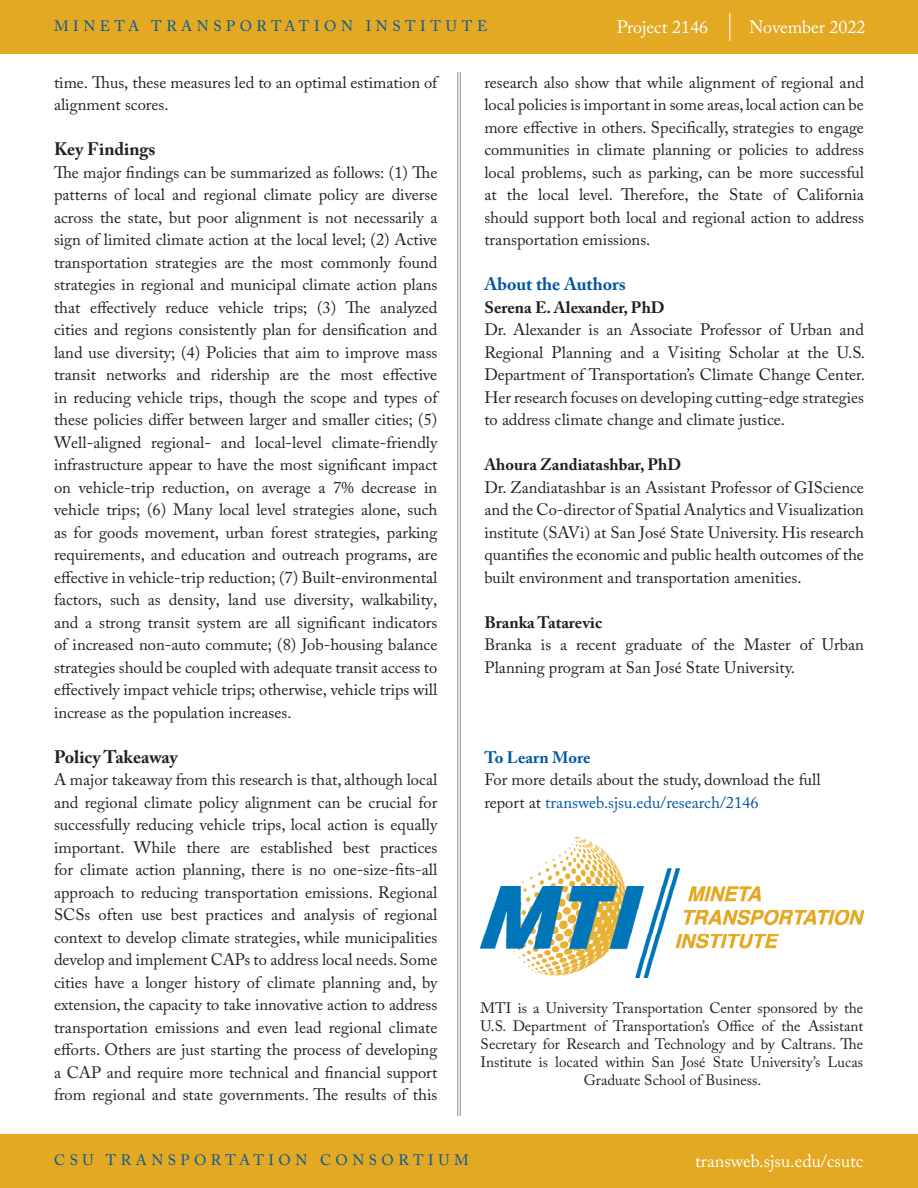
<style>
.page{position:relative;width:918px;height:1188px;background:#fff}
.page>*{position:absolute;margin:0;border:0;box-sizing:border-box;transform-origin:0 0}
.t1{font:18px "Adobe Caslon Pro";color:#fff}
.t2{font:700 18px "Adobe Caslon Pro";color:#231f20}
.To_Learn_More_-_Head{font:700 18px "Adobe Caslon Pro";color:#0156a3}
.Body_Text{font:16.5px/22.5px "Adobe Caslon Pro";color:#231f20;text-align:justify}
.To_Learn_More_-_Body{font:16.5px/22.5px "Adobe Caslon Pro";color:#231f20}
.Body_Text-2{font:700 16.5px "Adobe Caslon Pro";color:#231f20}
.About_the_Authors{font:700 16.5px "Adobe Caslon Pro";color:#0156a3}
.About_MTI{font:15px/18px "Adobe Caslon Pro";color:#231f20;text-align:center}
.t3{font:15px "Adobe Caslon Pro";letter-spacing:.3em;color:#0156a3}
.s1{color:#0156a3}
</style>
<div class="page">
<hr style="left:460px;top:72px;width:1px;height:1044px;background:#8a8c8f">
<hr style="left:457px;top:72px;width:1px;height:1044px;background:#8a8c8f">
<img style="left:481px;top:838px;width:383px;height:139px">
<div style="left:0;top:1134px;width:918px;height:54px;background:#e4a922"></div>
<div style="left:0;top:0;width:918px;height:54px;background:#e4a922"></div>
<svg style="left:729px;top:13px;width:1px;height:28px"></svg>
<p class="t3" style="left:54px;top:17px;width:435px">MINETA TRANSPORTATION INSTITUTE</p>
<p class="t1" style="left:617px;top:16px;width:93px">Project 2146</p>
<p class="t1" style="left:749px;top:16px;width:118px">November 2022</p>
<p class="Body_Text" style="left:484px;top:71px;width:381px">research also show that while alignment of regional and local policies is important in some areas, local action can be more effective in others. Specifically, strategies to engage communities in climate planning or policies to address local problems, such as parking, can be more successful at the local level. Therefore, the State of California should support both local and regional action to address transportation emissions.</p>
<p class="To_Learn_More_-_Head" style="left:484px;top:273px;width:143px">About the Authors</p>
<p class="Body_Text-2" style="left:484px;top:297px;width:182px">Serena E. Alexander, PhD</p>
<p class="Body_Text" style="left:484px;top:318px;width:382px">Dr. Alexander is an Associate Professor of Urban and Regional Planning and a Visiting Scholar at the U.S.<br>Department of Transportation’s Climate Change Center.<br>Her research focuses on developing cutting-edge strategies to address climate change and climate justice.</p>
<p class="Body_Text-2" style="left:484px;top:455px;width:198px">Ahoura Zandiatashbar, PhD</p>
<p class="Body_Text" style="left:484px;top:476px;width:381px">Dr. Zandiatashbar is an Assistant Professor of GIScience and the Co-director of Spatial Analytics and Visualization institute (SAVi) at San José State University. His research quantifies the economic and public health outcomes of the built environment and transportation amenities.</p>
<p class="Body_Text-2" style="left:484px;top:612px;width:119px">Branka Tatarevic</p>
<p class="Body_Text" style="left:484px;top:633px;width:381px">Branka is a recent graduate of the Master of Urban<br>Planning program at San José State University.</p>
<p class="Body_Text" style="left:54px;top:71px;width:385px">time. Thus, these measures led to an optimal estimation of alignment scores.</p>
<p class="t2" style="left:54px;top:138px;width:103px">Key Findings</p>
<p class="Body_Text" style="left:54px;top:161px;width:385px">The major findings can be summarized as follows: (1) The patterns of local and regional climate policy are diverse across the state, but poor alignment is not necessarily a sign of limited climate action at the local level; (2) Active transportation strategies are the most commonly found strategies in regional and municipal climate action plans that effectively reduce vehicle trips; (3) The analyzed cities and regions consistently plan for densification and land use diversity; (4) Policies that aim to improve mass transit networks and ridership are the most effective in reducing vehicle trips, though the scope and types of these policies differ between larger and smaller cities; (5)<br>Well-aligned regional- and local-level climate-friendly infrastructure appear to have the most significant impact on vehicle-trip reduction, on average a 7% decrease in vehicle trips; (6) Many local level strategies alone, such as for goods movement, urban forest strategies, parking requirements, and education and outreach programs, are effective in vehicle-trip reduction; (7) Built-environmental factors, such as density, land use diversity, walkability, and a strong transit system are all significant indicators of increased non-auto commute; (8) Job-housing balance strategies should be coupled with adequate transit access to effectively impact vehicle trips; otherwise, vehicle trips will increase as the population increases.</p>
<p class="t2" style="left:54px;top:746px;width:125px">Policy Takeaway</p>
<p class="Body_Text" style="left:54px;top:768px;width:385px">A major takeaway from this research is that, although local and regional climate policy alignment can be crucial for successfully reducing vehicle trips, local action is equally important. While there are established best practices for climate action planning, there is no one-size-fits-all approach to reducing transportation emissions. Regional SCSs often use best practices and analysis of regional context to develop climate strategies, while municipalities develop and implement CAPs to address local needs. Some cities have a longer history of climate planning and, by extension, the capacity to take innovative action to address transportation emissions and even lead regional climate efforts. Others are just starting the process of developing a CAP and require more technical and financial support from regional and state governments. The results of this</p>
<p class="About_the_Authors" style="left:484px;top:747px;width:108px">To Learn More</p>
<p class="To_Learn_More_-_Body" style="left:484px;top:768px;width:338px">For more details about the study, download the full report at <span class="s1">transweb.sjsu.edu/research/2146</span></p>
<p class="About_MTI" style="left:481px;top:999px;width:384px">MTI is a University Transportation Center sponsored by the U.S. Department of Transportation’s Office of the Assistant Secretary for Research and Technology and by Caltrans. The Institute is located within San José State University’s Lucas Graduate School of Business.</p>
<p class="t3" style="left:54px;top:1151px;width:416px">CSU TRANSPORTATION CONSORTIUM</p>
<p class="t1" style="left:695px;top:1150px;width:170px">transweb.sjsu.edu/csutc</p>
</div>
